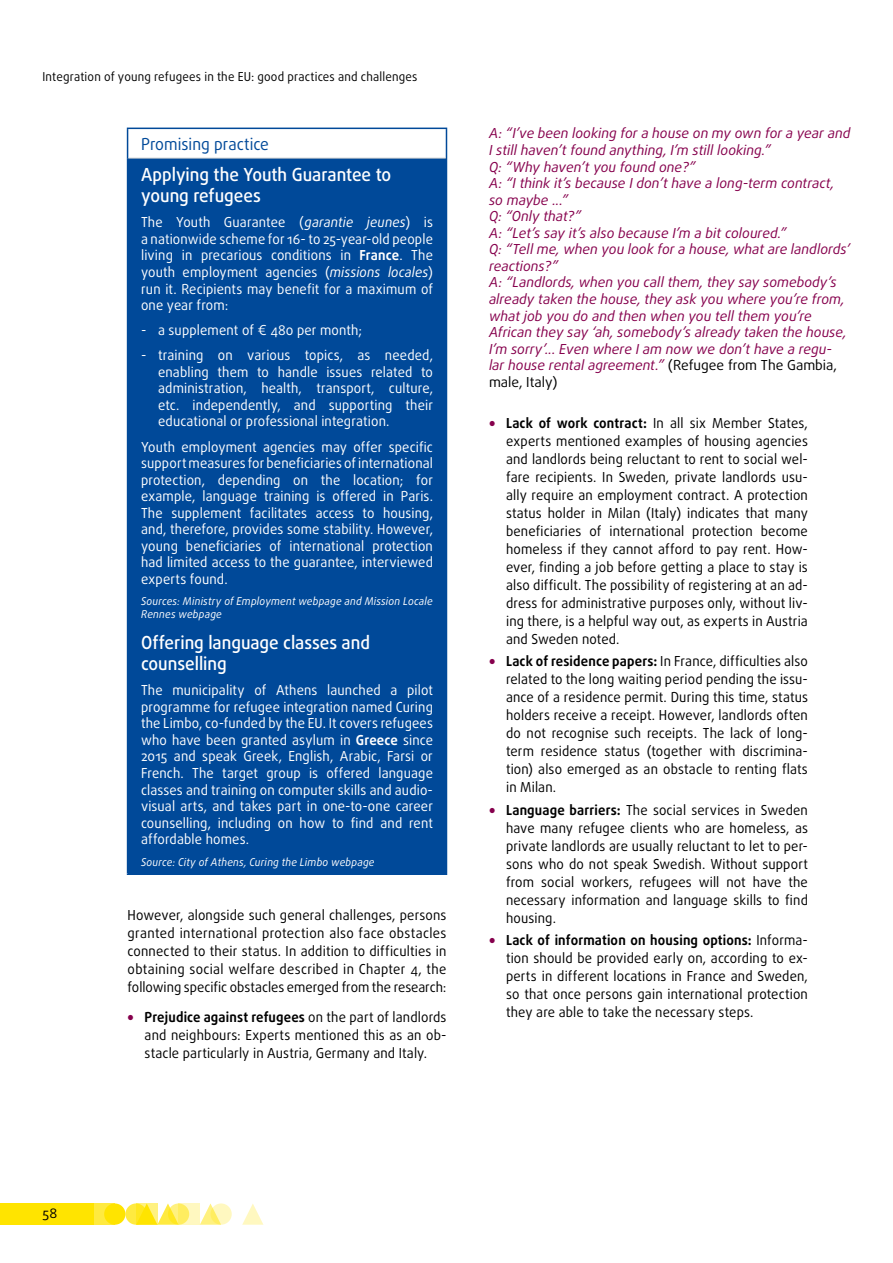
<style>
.page{position:relative;width:893px;height:1263px;background:#fff}
.page>*{position:absolute;margin:0;border:0;box-sizing:border-box;transform-origin:0 0}
.prom__practice_title{font:500 18px/21.6px "Daxline Pro";color:#fff;scale:.95 1}
.prom__practice_super{font:16.5px "Daxline Pro";color:#004999;scale:.95 1}
.body{font:13.8px/18px "Daxline Pro";letter-spacing:.01em;color:#000;text-align:justify;scale:.95 1}
.prom__practice_body{font:13.8px/16.5px "Daxline Pro";letter-spacing:.01em;color:#fff;text-align:justify;scale:.95 1}
.quote_body{font:italic 13.8px/16.5px "Daxline Pro";color:#86004d}
.t1{font:13.5px "Daxline Pro";color:#000}
.t2{font:12.3px "Daxline Pro";letter-spacing:.015em;color:#000;scale:.95 1}
.prom__practice_more{font:italic 10.8px/12.9px "Daxline Pro";letter-spacing:.02em;color:#fff;scale:.95 1}
.s1{font-style:italic}
.s2{font-weight:700}
.s3{font-weight:900;color:#86004d}
.s4{font-style:normal;color:#000}
</style>
<div class="page">
<svg style="left:125px;top:1203px;width:22px;height:22px"></svg>
<div style="left:94px;top:1203px;width:21px;height:22px;background:#ffea40"></div>
<div style="left:0;top:1203px;width:94px;height:22px;background:#ffe400"></div>
<svg style="left:200px;top:1203px;width:18px;height:22px"></svg>
<svg style="left:242px;top:1204px;width:21px;height:21px"></svg>
<div style="left:104px;top:1203px;width:21px;height:22px;background:#ffe400;border-radius:50%"></div>
<svg style="left:157px;top:1203px;width:18px;height:22px"></svg>
<svg style="left:168px;top:1203px;width:21px;height:22px"></svg>
<svg style="left:210px;top:1203px;width:22px;height:22px"></svg>
<svg style="left:136px;top:1203px;width:21px;height:22px"></svg>
<svg style="left:179px;top:1203px;width:21px;height:22px"></svg>
<div style="left:128px;top:158px;width:318px;height:716px;background:#004999"></div>
<hr style="left:127px;top:158px;width:1px;height:715px;background:#004999">
<hr style="left:446px;top:158px;width:1px;height:715px;background:#004999">
<hr style="left:127px;top:873px;width:320px;height:2px;background:#004999">
<hr style="left:127px;top:128px;width:320px;height:1px;background:#004999">
<svg style="left:127px;top:129px;width:1px;height:29px"></svg>
<svg style="left:446px;top:129px;width:1px;height:29px"></svg>
<hr style="left:128px;top:158px;width:318px;height:1px;background:#cfd0d0">
<p class="t2" style="left:43px;top:68px;width:396px">Integration of young refugees in the EU: good practices and challenges</p>
<p class="prom__practice_super" style="left:141px;top:133px;width:136px">Promising practice</p>
<p class="prom__practice_title" style="left:141px;top:163px;width:265px">Applying the Youth Guarantee to young refugees</p>
<p class="prom__practice_body" style="left:141px;top:214px;width:309px">The Youth Guarantee (<span class="s1">garantie jeunes</span>) is a nationwide scheme for 16- to 25-year-old people living in precarious conditions in <span class="s2">France</span>. The youth employment agencies (<span class="s1">missions locales</span>) run it. Recipients may benefit for a maximum of one year from:</p>
<p class="prom__practice_body" style="left:141px;top:322px;width:234px">- a supplement of € 480 per month;</p>
<p class="prom__practice_body" style="left:158px;top:347px;width:291px;text-indent:-17px">- training on various topics, as needed, enabling them to handle issues related to administration, health, transport, culture, etc. independently, and supporting their educational or professional integration.</p>
<p class="prom__practice_body" style="left:141px;top:438px;width:309px">Youth employment agencies may offer specific support measures for beneficiaries of international protection, depending on the location; for example, language training is offered in Paris.<br>The supplement facilitates access to housing, and, therefore, provides some stability. However, young beneficiaries of international protection had limited access to the guarantee, interviewed experts found.</p>
<p class="prom__practice_more" style="left:141px;top:595px;width:309px">Sources: Ministry of Employment webpage and Mission Locale<br>Rennes webpage</p>
<p class="prom__practice_title" style="left:141px;top:631px;width:243px">Offering language classes and counselling</p>
<p class="prom__practice_body" style="left:141px;top:682px;width:309px">The municipality of Athens launched a pilot programme for refugee integration named Curing the Limbo, co-funded by the EU. It covers refugees who have been granted asylum in <span class="s2">Greece</span> since 2015 and speak Greek, English, Arabic, Farsi or French. The target group is offered language classes and training on computer skills and audio&shy;visual arts, and takes part in one-to-one career counselling, including on how to find and rent affordable homes.</p>
<p class="prom__practice_more" style="left:141px;top:855px;width:247px">Source: City of Athens, Curing the Limbo webpage</p>
<p class="body" style="left:128px;top:906px;width:337px">However, alongside such general challenges, persons granted international protection also face obstacles connected to their status. In addition to difficulties in obtaining social welfare described in Chapter 4, the following specific obstacles emerged from the research:</p>
<p class="body" style="left:145px;top:1008px;width:319px;text-indent:-17px"><span class="s3">•</span> <span class="s2">Prejudice against refugees</span> on the part of landlords and neighbours: Experts mentioned this as an ob&shy;stacle particularly in Austria, Germany and Italy.</p>
<p class="quote_body" style="left:489px;top:125px;width:363px">A: “I’ve been looking for a house on my own for a year and<br>I still haven’t found anything, I’m still looking.”</p>
<p class="quote_body" style="left:489px;top:158px;width:208px">Q: “Why haven’t you found one?”</p>
<p class="quote_body" style="left:489px;top:175px;width:347px">A: “I think it’s because I don’t have a long-term contract, so maybe ...”</p>
<p class="quote_body" style="left:489px;top:208px;width:94px">Q: “Only that?”</p>
<p class="quote_body" style="left:489px;top:225px;width:299px">A: “Let’s say it’s also because I’m a bit coloured.”</p>
<p class="quote_body" style="left:489px;top:241px;width:363px">Q: “Tell me, when you look for a house, what are landlords’ reactions?”</p>
<p class="quote_body" style="left:489px;top:274px;width:359px">A: “Landlords, when you call them, they say somebody’s already taken the house, they ask you where you’re from, what job you do and then when you tell them you’re African they say ‘ah, somebody’s already taken the house, I’m sorry’... Even where I am now we don’t have a regu‑ lar house rental agreement.” <span class="s4">(Refugee from The Gambia, male, Italy)</span></p>
<p class="body" style="left:506px;top:414px;width:319px;text-indent:-17px"><span class="s3">•</span> <span class="s2">Lack of work contract:</span> In all six Member States, experts mentioned examples of housing agencies and landlords being reluctant to rent to social wel&shy;fare recipients. In Sweden, private landlords usu&shy;ally require an employment contract. A protection status holder in Milan (Italy) indicates that many beneficiaries of international protection become homeless if they cannot afford to pay rent. How&shy;ever, finding a job before getting a place to stay is also difficult. The possibility of registering at an ad&shy;dress for administrative purposes only, without liv&shy;ing there, is a helpful way out, as experts in Austria and Sweden noted.</p>
<p class="body" style="left:506px;top:652px;width:319px;text-indent:-17px"><span class="s3">•</span> <span class="s2">Lack of residence papers:</span> In France, difficulties also related to the long waiting period pending the issu&shy;ance of a residence permit. During this time, status holders receive a receipt. However, landlords often do not recognise such receipts. The lack of long&shy;term residence status (together with discrimina&shy;tion) also emerged as an obstacle to renting flats in Milan.</p>
<p class="body" style="left:506px;top:801px;width:319px;text-indent:-17px"><span class="s3">•</span> <span class="s2">Language barriers:</span> The social services in Sweden have many refugee clients who are homeless, as private landlords are usually reluctant to let to per&shy;sons who do not speak Swedish. Without support from social workers, refugees will not have the necessary information and language skills to find housing.</p>
<p class="body" style="left:506px;top:931px;width:319px;text-indent:-17px"><span class="s3">•</span> <span class="s2">Lack of information on housing options:</span> Informa&shy;tion should be provided early on, according to ex&shy;perts in different locations in France and Sweden, so that once persons gain international protection they are able to take the necessary steps.</p>
<p class="t1" style="left:43px;top:1204px;width:16px">58</p>
</div>
